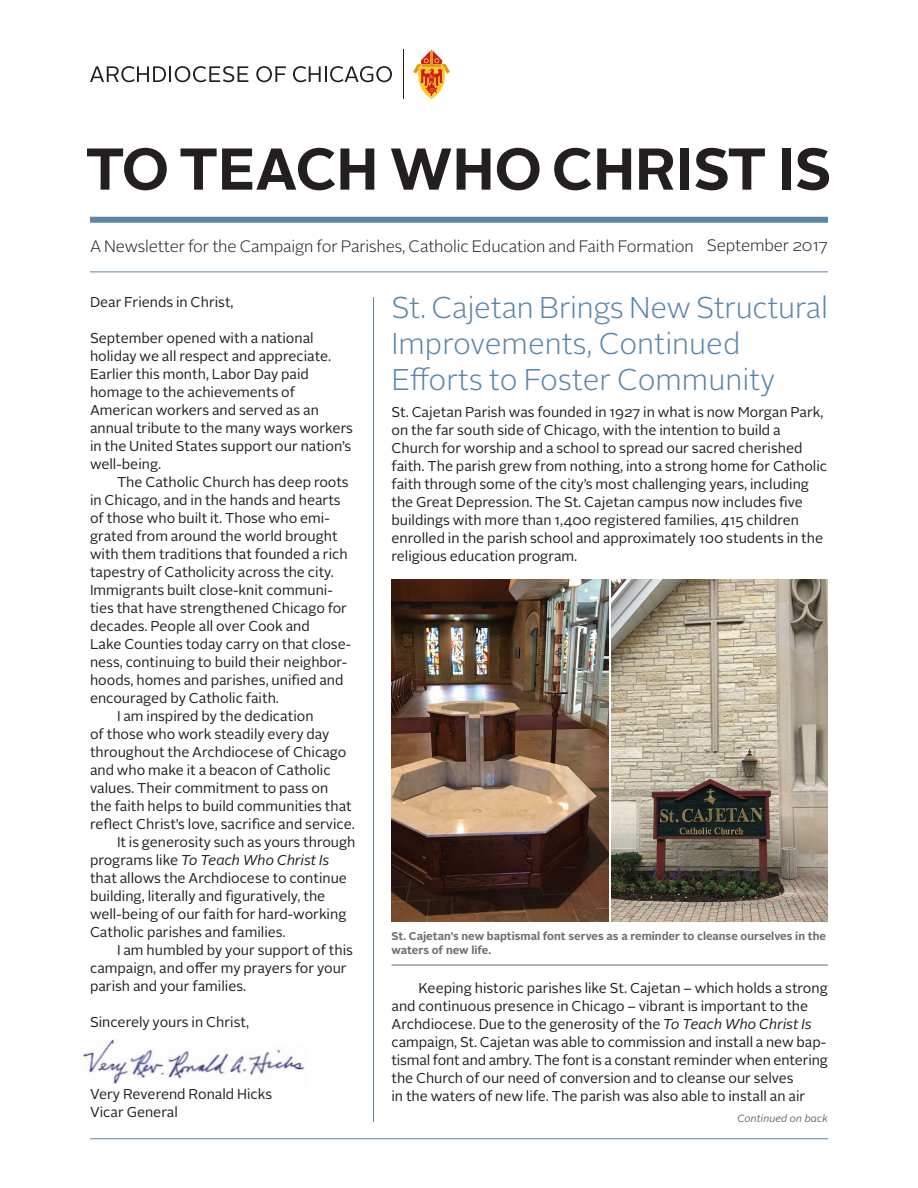
<style>
.page{position:relative;width:918px;height:1188px;background:#fff}
.page>*{position:absolute;margin:0;border:0;box-sizing:border-box;transform-origin:0 0}
.t1{font:700 58.8px "Alright Sans";color:#231f20}
.t2{font:300 30px/36px "Alright Sans";letter-spacing:-.005em;color:#5b85a9}
.t3{font:300 16.5px "Alright Sans";letter-spacing:-.01em;color:#231f20}
.t4{font:14.25px/18px "Alright Sans";color:#231f20}
.t5{font:italic 14.25px "Alright Sans";color:#231f20}
.t6{font:700 11.25px/14.2px "Alright Sans";color:#6c6d70}
.t7{font:italic 10.5px "Alright Sans";color:#6c6d70}
.s1{font-style:normal}
.s2{font-style:italic}
</style>
<div class="page">
<hr style="left:404px;top:50px;width:1px;height:49px;background:#231f20">
<svg style="left:90px;top:66px;width:158px;height:16px"></svg>
<svg style="left:256px;top:66px;width:30px;height:16px"></svg>
<svg style="left:293px;top:66px;width:99px;height:16px"></svg>
<svg style="left:413px;top:50px;width:37px;height:49px"></svg>
<hr style="left:392px;top:965px;width:436px;height:1px;background:#6c6d70">
<img style="left:392px;top:579px;width:216px;height:343px">
<img style="left:611px;top:579px;width:217px;height:343px">
<img style="left:82px;top:1039px;width:223px;height:46px">
<div style="left:90px;top:217px;width:738px;height:6px;background:#5b85a9"></div>
<hr style="left:90px;top:272px;width:738px;height:1px;background:#5b85a9">
<hr style="left:90px;top:1138px;width:738px;height:1px;background:#5b85a9">
<hr style="left:373px;top:297px;width:1px;height:825px;background:#5b85a9">
<h1 class="t1" style="left:86px;top:128px;width:748px">TO TEACH WHO CHRIST IS</h1>
<p class="t3" style="left:90px;top:235px;width:739px">A Newsletter for the Campaign for Parishes, Catholic Education and Faith Formation September 2017</p>
<p class="t4" style="left:90px;top:293px;width:145px">Dear Friends in Christ,</p>
<p class="t4" style="left:90px;top:329px;width:264px">September opened with a national holiday we all respect and appreciate.<br>Earlier this month, Labor Day paid homage to the achievements of<br>American workers and served as an annual tribute to the many ways workers in the United States support our nation’s well-being.</p>
<p class="t4" style="left:117px;top:473px;width:233px">The Catholic Church has deep roots</p>
<p class="t4" style="left:90px;top:491px;width:252px">in Chicago, and in the hands and hearts</p>
<p class="t4" style="left:90px;top:509px;width:241px">of those who built it. Those who emi-</p>
<p class="t4" style="left:90px;top:527px;width:249px">grated from around the world brought</p>
<p class="t4" style="left:90px;top:545px;width:259px">with them traditions that founded a rich</p>
<p class="t4" style="left:90px;top:563px;width:245px">tapestry of Catholicity across the city.</p>
<p class="t4" style="left:90px;top:581px;width:244px">Immigrants built close-knit communi-</p>
<p class="t4" style="left:90px;top:599px;width:259px">ties that have strengthened Chicago for</p>
<p class="t4" style="left:90px;top:617px;width:221px">decades. People all over Cook and</p>
<p class="t4" style="left:90px;top:635px;width:263px">Lake Counties today carry on that close-</p>
<p class="t4" style="left:90px;top:653px;width:259px">ness, continuing to build their neighbor-</p>
<p class="t4" style="left:90px;top:671px;width:255px">hoods, homes and parishes, unified and</p>
<p class="t4" style="left:90px;top:689px;width:191px">encouraged by Catholic faith.</p>
<p class="t4" style="left:117px;top:707px;width:198px">I am inspired by the dedication</p>
<p class="t4" style="left:90px;top:725px;width:241px">of those who work steadily every day</p>
<p class="t4" style="left:90px;top:743px;width:258px">throughout the Archdiocese of Chicago</p>
<p class="t4" style="left:90px;top:761px;width:242px">and who make it a beacon of Catholic</p>
<p class="t4" style="left:90px;top:779px;width:240px">values. Their commitment to pass on</p>
<p class="t4" style="left:90px;top:797px;width:263px">the faith helps to build communities that</p>
<p class="t4" style="left:90px;top:815px;width:266px">reflect Christ’s love, sacrifice and service.</p>
<p class="t4" style="left:117px;top:833px;width:240px">It is generosity such as yours through</p>
<p class="t5" style="left:90px;top:850px;width:241px"><span class="s1">programs like</span> To Teach Who Christ Is</p>
<p class="t4" style="left:90px;top:869px;width:258px">that allows the Archdiocese to continue</p>
<p class="t4" style="left:90px;top:887px;width:237px">building, literally and figuratively, the</p>
<p class="t4" style="left:90px;top:905px;width:258px">well-being of our faith for hard-working</p>
<p class="t4" style="left:90px;top:923px;width:197px">Catholic parishes and families.</p>
<p class="t4" style="left:117px;top:941px;width:238px">I am humbled by your support of this</p>
<p class="t4" style="left:90px;top:959px;width:258px">campaign, and offer my prayers for your</p>
<p class="t4" style="left:90px;top:977px;width:158px">parish and your families.</p>
<p class="t4" style="left:90px;top:1013px;width:161px">Sincerely yours in Christ,</p>
<p class="t4" style="left:90px;top:1085px;width:184px">Very Reverend Ronald Hicks<br>Vicar General</p>
<h2 class="t2" style="left:392px;top:290px;width:438px">St. Cajetan Brings New Structural<br>Improvements, Continued<br>Efforts to Foster Community</h2>
<p class="t4" style="left:392px;top:403px;width:437px">St. Cajetan Parish was founded in 1927 in what is now Morgan Park, on the far south side of Chicago, with the intention to build a Church for worship and a school to spread our sacred cherished faith. The parish grew from nothing, into a strong home for Catholic faith through some of the city’s most challenging years, including the Great Depression. The St. Cajetan campus now includes five buildings with more than 1,400 registered families, 415 children enrolled in the parish school and approximately 100 students in the religious education program.</p>
<p class="t6" style="left:392px;top:929px;width:436px">St. Cajetan’s new baptismal font serves as a reminder to cleanse ourselves in the waters of new life.</p>
<p class="t4" style="left:392px;top:979px;width:438px;text-indent:27px">Keeping historic parishes like St. Cajetan – which holds a strong and continuous presence in Chicago – vibrant is important to the Archdiocese. Due to the generosity of the <span class="s2">To Teach Who Christ Is </span>campaign, St. Cajetan was able to commission and install a new bap&shy;tismal font and ambry. The font is a constant reminder when entering the Church of our need of conversion and to cleanse our selves<br>in the waters of new life. The parish was also able to install an air</p>
<p class="t7" style="left:737px;top:1111px;width:92px">Continued on back</p>
</div>
